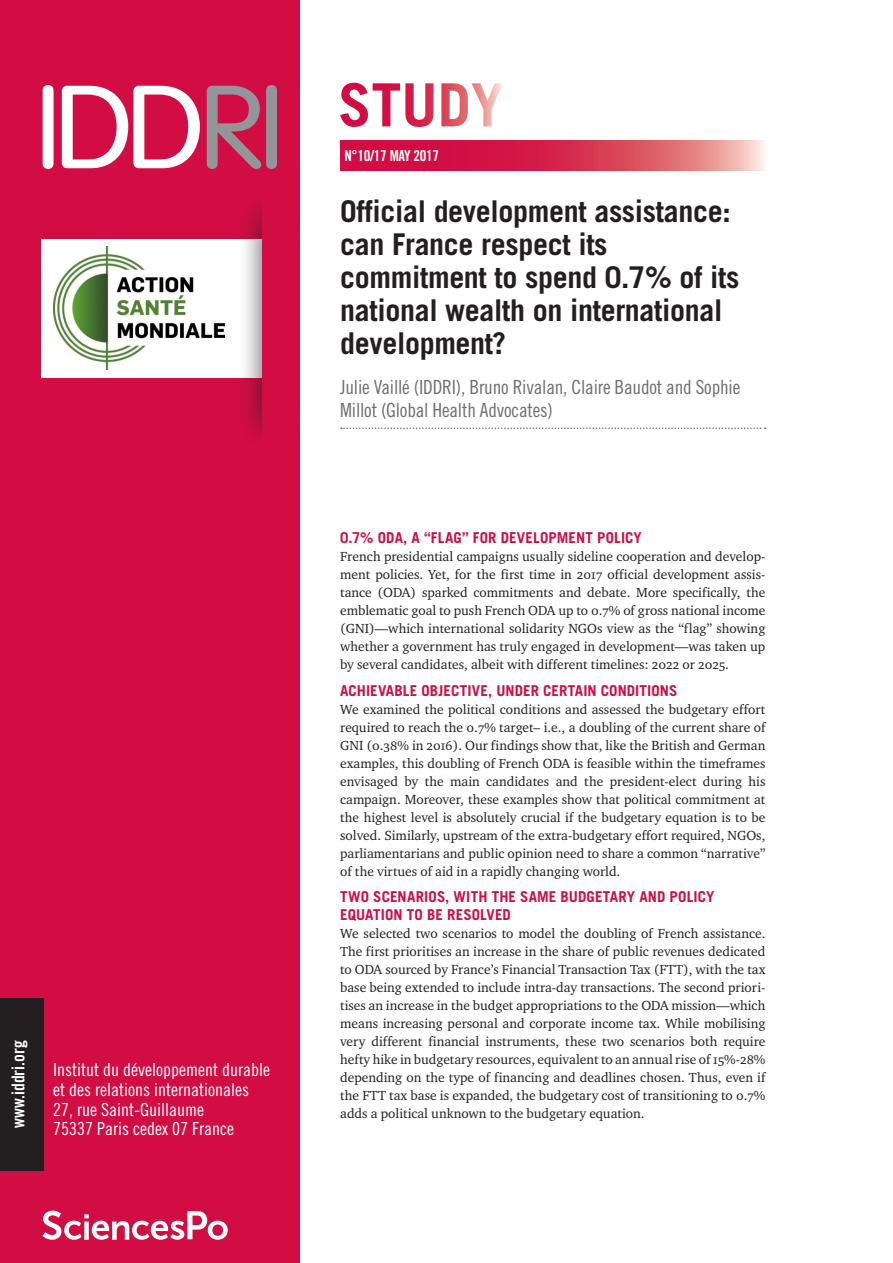
<style>
.page{position:relative;width:893px;height:1263px;background:#fff}
.page>*{position:absolute;margin:0;border:0;box-sizing:border-box;transform-origin:0 0}
.T-Une{font:700 30px/33px "Trade Gothic LT Std";letter-spacing:-.01em;color:#231f20}
.auteurUne{font:19.5px/22.5px "Trade Gothic LT Std Cn 18";letter-spacing:-.01em;color:#6c6d70}
.txtAdresse{font:18px "Trade Gothic LT Std Cn 18";color:#fff}
.TitreCollection{font:17.7px "Trade Gothic LT Std Bd Cn 20";color:#fff}
.TitreRésumé{font:700 15px/18px "Trade Gothic LT Std";letter-spacing:.005em;color:#d20d44}
.t1{font:15px "Trade Gothic LT Std Bd Cn 20";letter-spacing:-.02em;color:#fff}
.txtRésumé{font:13.5px/18px "Charter ITC";color:#231f20;text-align:justify}
</style>
<div class="page">
<div style="left:0;top:0;width:299px;height:1263px;background:#d20d44"></div>
<div style="left:43px;top:85px;width:11px;height:84px;background:#fff;border-radius:5px"></div>
<svg style="left:62px;top:86px;width:138px;height:82px"></svg>
<svg style="left:207px;top:86px;width:54px;height:83px"></svg>
<div style="left:266px;top:85px;width:11px;height:84px;background:#939598;border-radius:5px"></div>
<svg style="left:340px;top:140px;width:424px;height:30px;background:#da3f5e"></svg>
<div style="left:0;top:998px;width:44px;height:172px;background:#231f20"></div>
<svg style="left:43px;top:1210px;width:185px;height:30px"></svg>
<svg style="left:340px;top:83px;width:163px;height:44px"></svg>
<svg style="left:341px;top:427px;width:425px;height:2px"></svg>
<div style="left:41px;top:239px;width:235px;height:138px;background:#fff"></div>
<div style="left:237px;top:185px;width:69px;height:265px;background:#231f20;opacity:.75"></div>
<div style="left:262px;top:188px;width:37px;height:284px;background:#d20d44"></div>
<img style="left:54px;top:246px;width:171px;height:124px">
<p class="TitreCollection" style="left:7px;top:1128px;width:89px;rotate:-90deg">www.iddri.org</p>
<p class="txtAdresse" style="left:53px;top:1059px;width:218px">Institut du développement durable</p>
<p class="txtAdresse" style="left:53px;top:1079px;width:197px">et des relations internationales</p>
<p class="txtAdresse" style="left:53px;top:1099px;width:152px">27, rue Saint-Guillaume</p>
<p class="txtAdresse" style="left:53px;top:1118px;width:182px">75337 Paris cedex 07 France</p>
<p class="t1" style="left:344px;top:146px;width:96px">N°10/17 MAY 2017</p>
<p class="T-Une" style="left:340px;top:194px;width:401px">Official development assistance: can France respect its commitment to spend 0.7% of its national wealth on international development?</p>
<p class="auteurUne" style="left:340px;top:376px;width:402px">Julie Vaillé (IDDRI), Bruno Rivalan, Claire Baudot and Sophie<br>Millot (Global Health Advocates)</p>
<p class="TitreRésumé" style="left:340px;top:528px;width:303px">0.7% ODA, A “FLAG” FOR DEVELOPMENT POLICY</p>
<p class="txtRésumé" style="left:340px;top:547px;width:427px">French presidential campaigns usually sideline cooperation and develop&shy;ment policies. Yet, for the first time in 2017 official development assis&shy;tance (ODA) sparked commitments and debate. More specifically, the emblematic goal to push French ODA up to 0.7% of gross national income (GNI)—which international solidarity NGOs view as the “flag” showing whether a government has truly engaged in development—was taken up by several candidates, albeit with different timelines: 2022 or 2025.</p>
<p class="TitreRésumé" style="left:340px;top:681px;width:339px">ACHIEVABLE OBJECTIVE, UNDER CERTAIN CONDITIONS</p>
<p class="txtRésumé" style="left:340px;top:700px;width:427px">We examined the political conditions and assessed the budgetary effort required to reach the 0.7% target– i.e., a doubling of the current share of GNI (0.38% in 2016). Our findings show that, like the British and German examples, this doubling of French ODA is feasible within the timeframes envisaged by the main candidates and the president-elect during his campaign. Moreover, these examples show that political commitment at the highest level is absolutely crucial if the budgetary equation is to be solved. Similarly, upstream of the extra-budgetary effort required, NGOs, parliamentarians and public opinion need to share a common “narrative” of the virtues of aid in a rapidly changing world.</p>
<p class="TitreRésumé" style="left:340px;top:888px;width:376px">TWO SCENARIOS, WITH THE SAME BUDGETARY AND POLICY<br>EQUATION TO BE RESOLVED</p>
<p class="txtRésumé" style="left:340px;top:924px;width:427px">We selected two scenarios to model the doubling of French assistance.<br>The first prioritises an increase in the share of public revenues dedicated to ODA sourced by France’s Financial Transaction Tax (FTT), with the tax base being extended to include intra-day transactions. The second priori&shy;tises an increase in the budget appropriations to the ODA mission—which means increasing personal and corporate income tax. While mobilising very different financial instruments, these two scenarios both require hefty hike in budgetary resources, equivalent to an annual rise of 15%-28% depending on the type of financing and deadlines chosen. Thus, even if the FTT tax base is expanded, the budgetary cost of transitioning to 0.7% adds a political unknown to the budgetary equation.</p>
</div>
